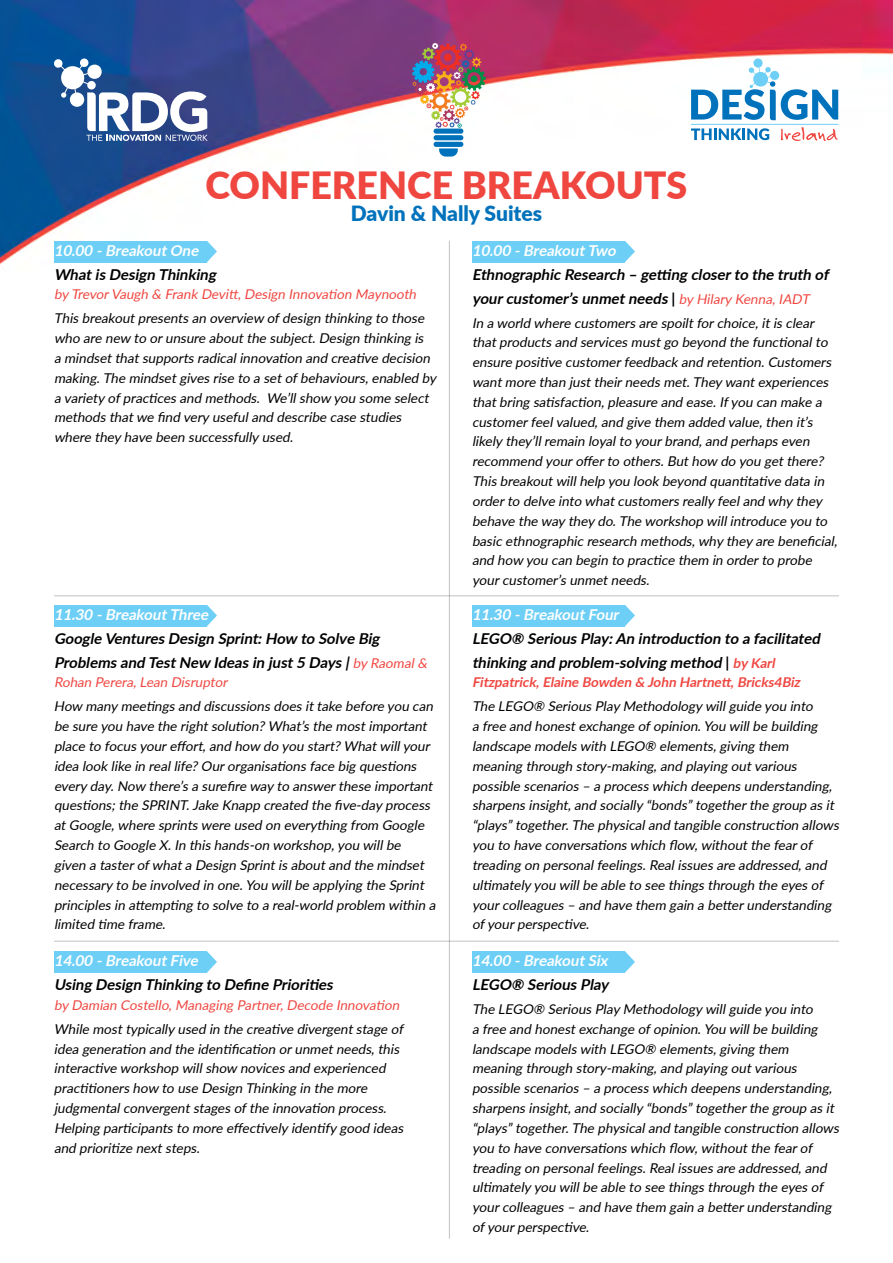
<style>
.page{position:relative;width:893px;height:1263px;background:#fff}
.page>*{position:absolute;margin:0;border:0;box-sizing:border-box;transform-origin:0 0}
.t1{font:900 37.5px "Lato";color:#ef4640}
.t2{font:900 21px "Lato";color:#0072bc}
.t3{font:italic 700 15px/24px "Lato";color:#000}
.t4{font:italic 700 15px "Lato";color:#fff}
.t5{font:italic 13.5px/19.8px "Lato";color:#000}
.t6{font:italic 13.5px "Lato";color:#ef4640}
.t7{font:italic 700 13.5px "Lato";color:#ef4640}
.s1{font-weight:400;font-size:13.5px;color:#ef4640}
.s2{font-style:normal}
.s3{font-size:13.5px;color:#ef4640}
</style>
<div class="page">
<img style="left:0;top:0;width:893px;height:265px">
<svg style="left:207px;top:241px;width:10px;height:21px"></svg>
<div style="left:54px;top:241px;width:153px;height:21px;background:#6dcff6"></div>
<svg style="left:207px;top:951px;width:10px;height:22px"></svg>
<div style="left:54px;top:951px;width:153px;height:22px;background:#6dcff6"></div>
<svg style="left:207px;top:605px;width:10px;height:21px"></svg>
<div style="left:54px;top:605px;width:153px;height:21px;background:#6dcff6"></div>
<svg style="left:625px;top:241px;width:10px;height:21px"></svg>
<div style="left:472px;top:241px;width:153px;height:21px;background:#6dcff6"></div>
<svg style="left:625px;top:951px;width:10px;height:22px"></svg>
<div style="left:472px;top:951px;width:153px;height:22px;background:#6dcff6"></div>
<svg style="left:625px;top:605px;width:10px;height:21px"></svg>
<div style="left:472px;top:605px;width:153px;height:21px;background:#6dcff6"></div>
<svg style="left:54px;top:59px;width:154px;height:82px"></svg>
<div style="left:753px;top:59px;width:10px;height:9px;background:#6dcff6;border-radius:50%"></div>
<svg style="left:691px;top:63px;width:147px;height:57px"></svg>
<hr style="left:691px;top:124px;width:147px;height:1px;background:#6dcff6">
<svg style="left:691px;top:128px;width:78px;height:12px"></svg>
<svg style="left:781px;top:127px;width:57px;height:14px"></svg>
<div style="left:434px;top:129px;width:29px;height:5px;background:#0072bc;border-radius:3px"></div>
<div style="left:434px;top:135px;width:29px;height:5px;background:#0072bc;border-radius:3px"></div>
<div style="left:434px;top:142px;width:29px;height:5px;background:#0072bc;border-radius:3px"></div>
<svg style="left:439px;top:148px;width:19px;height:9px"></svg>
<img style="left:412px;top:43px;width:74px;height:85px">
<hr style="left:54px;top:595px;width:785px;height:1px;background:#000">
<hr style="left:449px;top:241px;width:1px;height:998px;background:#000">
<hr style="left:54px;top:941px;width:785px;height:1px;background:#000">
<h1 class="t1" style="left:206px;top:157px;width:483px">CONFERENCE BREAKOUTS</h1>
<h2 class="t2" style="left:351px;top:198px;width:193px">Davin &amp; Nally Suites</h2>
<p class="t4" style="left:54px;top:239px;width:150px">10.00 -BreakoutOne</p>
<p class="t3" style="left:54px;top:261px;width:167px">WhatisDesign Thinking</p>
<p class="t6" style="left:54px;top:285px;width:367px">by TrevorVaugh &amp; Frank Devitt,Design Innovation Maynooth</p>
<p class="t5" style="left:54px;top:308px;width:387px">Thisbreakoutpresentsan overview ofdesign thinking to those who are new to orunsure aboutthe subject.Design thinking is a mindsetthatsupportsradicalinnovation and creative decision making.The mindsetgivesrise to a setofbehaviours,enabled by a variety ofpracticesand methods. We’llshow you some select methodsthatwe find very usefuland describe case studies where they have been successfully used.</p>
<p class="t4" style="left:54px;top:603px;width:159px">11.30 -BreakoutThree</p>
<p class="t3" style="left:54px;top:625px;width:378px">Google VenturesDesign Sprint:How to Solve Big<br>Problemsand TestNew Ideasin just5 Days| <span class="s1">by Raomal&amp;</span></p>
<p class="t6" style="left:54px;top:673px;width:178px">Rohan Perera,Lean Disruptor</p>
<p class="t5" style="left:54px;top:696px;width:386px">How many meetingsand discussionsdoesittake before you can be sure you have the rightsolution? What’sthe mostimportant place to focusyoureffort,and how do you start? Whatwillyour idea look like in reallife? Ourorganisationsface big questions every day.Now there’sa surefire way to answerthese important questions;the SPRINT.Jake Knapp created the five-day process atGoogle,where sprintswere used on everything from Google Search to Google X.In thishands-on workshop,you willbe given a tasterofwhata Design Sprintisaboutand the mindset necessary to be involved in one.You willbe applying the Sprint principlesin attempting to solve to a real-world problem within a limited time frame.</p>
<p class="t4" style="left:54px;top:949px;width:149px">14.00 -BreakoutFive</p>
<p class="t3" style="left:54px;top:972px;width:284px">Using Design Thinking to Define Priorities</p>
<p class="t6" style="left:54px;top:995px;width:350px">by Damian Costello,Managing Partner,Decode Innovation</p>
<p class="t5" style="left:54px;top:1018px;width:354px">While mosttypically used in the creative divergentstage of idea generation and the identification orunmetneeds,this interactive workshop willshow novicesand experienced practitionershow to use Design Thinking in the more judgmentalconvergentstagesofthe innovation process.<br>Helping participantsto more effectively identify good ideas and prioritize nextsteps.</p>
<p class="t4" style="left:472px;top:239px;width:149px">10.00 -BreakoutTwo</p>
<p class="t3" style="left:472px;top:261px;width:362px">Ethnographic Research – getting closerto the truth of yourcustomer’sunmetneeds <span class="s2">|</span> <span class="s1">by Hilary Kenna,IADT</span></p>
<p class="t5" style="left:472px;top:312px;width:370px">In a world where customersare spoiltforchoice,itisclear thatproductsand servicesmustgo beyond the functionalto ensure positive customerfeedback and retention.Customers wantmore than justtheirneedsmet.They wantexperiences thatbring satisfaction,pleasure and ease.Ifyou can make a customerfeelvalued,and give them added value,then it’s likely they’llremain loyalto yourbrand,and perhapseven recommend yourofferto others.Buthow do you getthere?<br>Thisbreakoutwillhelp you look beyond quantitative data in orderto delve into whatcustomersreally feeland why they behave the way they do.The workshop willintroduce you to basic ethnographic research methods,why they are beneficial, and how you can begin to practice them in orderto probe yourcustomer’sunmetneeds.</p>
<p class="t4" style="left:472px;top:603px;width:152px">11.30 -BreakoutFour</p>
<p class="t3" style="left:472px;top:625px;width:353px">LEGO® SeriousPlay:An introduction to a facilitated thinking and problem-solving method <span class="s2">|</span> <span class="s3">by Karl</span></p>
<p class="t7" style="left:472px;top:672px;width:333px">Fitzpatrick,Elaine Bowden &amp; John Hartnett,Bricks4Biz</p>
<p class="t5" style="left:472px;top:696px;width:372px">The LEGO® SeriousPlay Methodology willguide you into<br>a free and honestexchange ofopinion.You willbe building landscape modelswith LEGO® elements,giving them meaning through story-making,and playing outvarious possible scenarios– a processwhich deepensunderstanding, sharpensinsight,and socially “bonds”togetherthe group asit “plays”together.The physicaland tangible construction allows you to have conversationswhich flow,withoutthe fearof treading on personalfeelings.Realissuesare addressed,and ultimately you willbe able to see thingsthrough the eyesof yourcolleagues– and have them gain a betterunderstanding ofyourperspective.</p>
<p class="t4" style="left:472px;top:949px;width:141px">14.00 -BreakoutSix</p>
<p class="t3" style="left:472px;top:972px;width:142px">LEGO® SeriousPlay</p>
<p class="t5" style="left:472px;top:999px;width:372px">The LEGO® SeriousPlay Methodology willguide you into<br>a free and honestexchange ofopinion.You willbe building landscape modelswith LEGO® elements,giving them meaning through story-making,and playing outvarious possible scenarios– a processwhich deepensunderstanding, sharpensinsight,and socially “bonds”togetherthe group asit “plays”together.The physicaland tangible construction allows you to have conversationswhich flow,withoutthe fearof treading on personalfeelings.Realissuesare addressed,and ultimately you willbe able to see thingsthrough the eyesof yourcolleagues– and have them gain a betterunderstanding ofyourperspective.</p>
</div>
